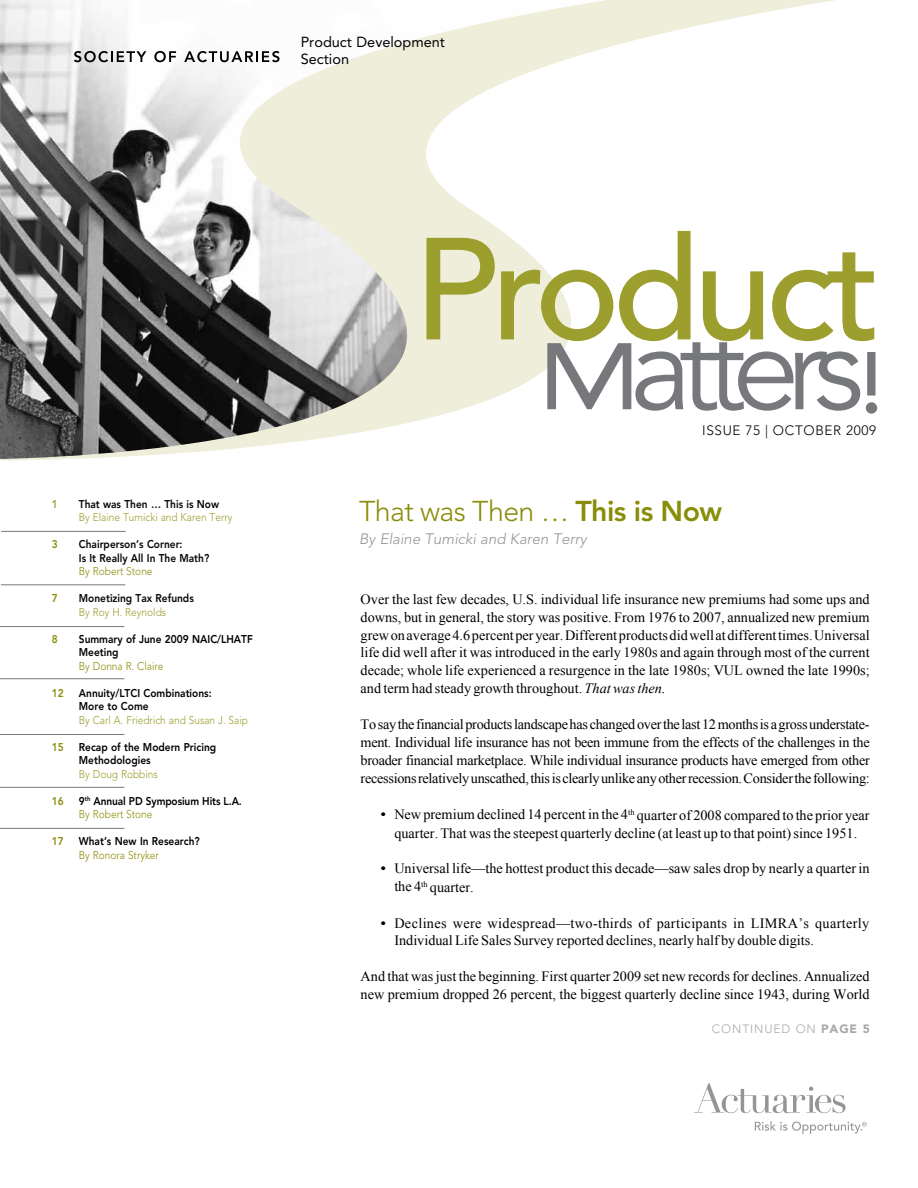
<style>
.page{position:relative;width:918px;height:1188px;background:#fff}
.page>*{position:absolute;margin:0;border:0;box-sizing:border-box;transform-origin:0 0}
.t1{font:500 143.4px "Avenir";letter-spacing:-.05em;color:#9c9e2e}
.t2{font:500 86.4px "Avenir";color:#77787b}
.t3{font:300 28.5px "Avenir";letter-spacing:-.02em;color:#8a8d09}
.t4{font:italic 300 15px "Avenir";color:#939598}
.t5{font:14.55px/16.5px "Avenir";color:#000}
.t6{font:14.25px/18px "Times New Roman";color:#000}
.t7{font:300 13.5px "Avenir";letter-spacing:.05em;color:#000}
.t8{font:300 12px "Avenir";letter-spacing:.075em;color:#a7a9ac}
.t9{font:800 11.25px/13.5px "Avenir";color:#000;scale:.9 1}
.t10{font:300 11.25px "Avenir";color:#9c9e2e;scale:.9 1}
.t11{font:800 11.25px/13.5px "Avenir";color:#050505;scale:.9 1}
.t12{font:300 11.25px "Avenir";color:#8a8d09;scale:.9 1}
.t13{font:800 11.25px "Avenir";color:#8a8d09;scale:.9 1}
.t14{font:800 11.25px "Avenir";color:#9c9e2e;scale:.9 1}
.s1{font-weight:300;color:#8a8d09}
.s2{font-weight:800}
.s3{font-style:italic}
.s4{font-weight:700}
.s5{font-weight:900}
</style>
<div class="page">
<svg style="left:0;top:0;width:861px;height:461px"></svg>
<img style="left:0;top:0;width:675px;height:459px">
<svg style="left:694px;top:1083px;width:152px;height:30px"></svg>
<svg style="left:755px;top:1121px;width:112px;height:13px"></svg>
<svg style="left:547px;top:342px;width:313px;height:69px"></svg>
<hr style="left:1px;top:531px;width:125px;height:1px;background:#77787b">
<hr style="left:1px;top:584px;width:124px;height:1px;background:#77787b">
<hr style="left:0;top:626px;width:124px;height:1px;background:#77787b">
<hr style="left:0;top:678px;width:124px;height:1px;background:#77787b">
<hr style="left:0;top:734px;width:124px;height:1px;background:#77787b">
<hr style="left:0;top:828px;width:124px;height:1px;background:#77787b">
<hr style="left:0;top:787px;width:124px;height:1px;background:#77787b">
<svg style="left:74px;top:51px;width:72px;height:11px"></svg>
<svg style="left:154px;top:51px;width:22px;height:11px"></svg>
<svg style="left:184px;top:51px;width:95px;height:11px"></svg>
<p class="t5" style="left:301px;top:34px;width:146px">Product Development<br>Section</p>
<p class="t14" style="left:52px;top:497px;width:8px">1</p>
<p class="t11" style="left:79px;top:497px;width:157px">That was Then … This is Now</p>
<p class="t10" style="left:52px;top:511px;width:20px">B</p>
<p class="t10" style="left:85px;top:511px;width:165px">y Elaine Tumicki and Karen Terry</p>
<p class="t13" style="left:52px;top:538px;width:8px">3</p>
<p class="t11" style="left:79px;top:538px;width:146px">Chairperson’s Corner:<br>Is It Really All In The Math?</p>
<p class="t12" style="left:79px;top:565px;width:83px">By Robert Stone</p>
<p class="t13" style="left:52px;top:592px;width:8px">7</p>
<p class="t11" style="left:79px;top:592px;width:129px">Monetizing Tax Refunds</p>
<p class="t10" style="left:79px;top:605px;width:98px">By Roy H. Reynolds</p>
<p class="t13" style="left:52px;top:632px;width:8px">8</p>
<p class="t9" style="left:79px;top:632px;width:195px">Summary of June 2009 NAIC/LHATF<br>Meeting</p>
<p class="t12" style="left:79px;top:659px;width:96px">By Donna R. Claire</p>
<p class="t13" style="left:52px;top:686px;width:15px">12</p>
<p class="t9" style="left:79px;top:686px;width:149px">Annuity/LTCI Combinations:<br>More to Come</p>
<p class="t10" style="left:79px;top:713px;width:189px">By Carl A. Friedrich and Susan J. Saip</p>
<p class="t13" style="left:52px;top:740px;width:15px">15</p>
<p class="t9" style="left:79px;top:740px;width:154px">Recap of the Modern Pricing<br>Methodologies</p>
<p class="t10" style="left:79px;top:767px;width:89px">By Doug Robbins</p>
<p class="t13" style="left:52px;top:794px;width:15px">16</p>
<p class="t9" style="left:79px;top:794px;width:183px">9<sup>th</sup> Annual PD Symposium Hits L.A.<br><span class="s1">By Robert Stone</span></p>
<p class="t13" style="left:52px;top:835px;width:15px">17</p>
<p class="t9" style="left:79px;top:835px;width:136px">What’s New In Research?</p>
<p class="t12" style="left:79px;top:848px;width:90px">By Ronora Stryker</p>
<h1 class="t1" style="left:413px;top:207px;width:469px">Product</h1>
<h2 class="t2" style="left:860px;top:333px;width:26px">!</h2>
<p class="t7" style="left:702px;top:423px;width:176px">ISSUE 75 | Octo ber 2009</p>
<h3 class="t3" style="left:359px;top:494px;width:365px">That was Then … <span class="s2">This is Now</span></h3>
<p class="t4" style="left:359px;top:530px;width:229px">By Elaine Tumicki and Karen Terry</p>
<p class="t6" style="left:361px;top:590px;width:511px;text-align:justify">Over the last few decades, U.S. individual life insurance new premiums had some ups and downs, but in general, the story was positive. From 1976 to 2007, annualized new premium grew on average 4.6 percent per year. Different products did well at different times. Universal life did well after it was introduced in the early 1980s and again through most of the current decade; whole life experienced a resurgence in the late 1980s; VUL owned the late 1990s; and term had steady growth throughout. <span class="s3">That was then.</span></p>
<p class="t6" style="left:361px;top:716px;width:511px;text-align:justify">To say the financial products landscape has changed over the last 12 months is a gross understate&shy;ment. Individual life insurance has not been immune from the effects of the challenges in the broader financial marketplace. While individual insurance products have emerged from other recessions relatively unscathed, this is clearly unlike any other recession. Consider the following:</p>
<p class="t6" style="left:381px;top:806px;width:490px;text-align:center"><span class="s4">•</span> New premium declined 14 percent in the 4<sup>th</sup> quarter of 2008 compared to the prior year quarter. That was the steepest quarterly decline (at least up to that point) since 1951.</p>
<p class="t6" style="left:394px;top:860px;width:477px;text-indent:-13px"><span class="s4">•</span> Universal life—the hottest product this decade—saw sales drop by nearly a quarter in the 4<sup>th</sup> quarter.</p>
<p class="t6" style="left:394px;top:914px;width:477px;text-indent:-13px"><span class="s4">•</span> Declines were widespread—two-thirds of participants in LIMRA’s quarterly<br>Individual Life Sales Survey reported declines, nearly half by double digits.</p>
<p class="t6" style="left:361px;top:968px;width:511px">And that was just the beginning. First quarter 2009 set new records for declines. Annualized new premium dropped 26 percent, the biggest quarterly decline since 1943, during World</p>
<p class="t8" style="left:712px;top:1022px;width:160px">CONTINUED ON <span class="s5">PAGE 5</span></p>
</div>
